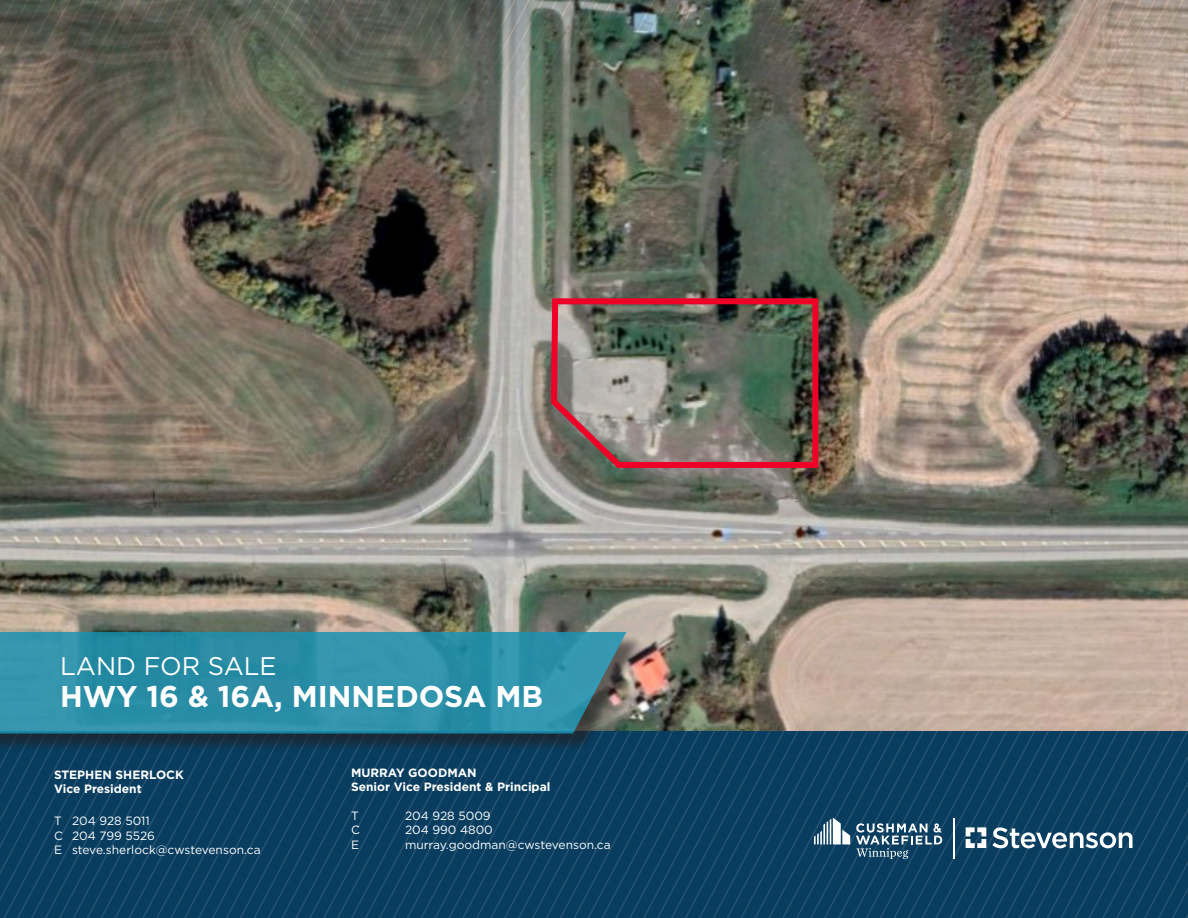
<style>
.page{position:relative;width:1188px;height:918px;background:#fff}
.page>*{position:absolute;margin:0;border:0;box-sizing:border-box;transform-origin:0 0}
.t1{font:700 30px "Gotham";color:#fff}
.t2{font:25.5px "Gotham";color:#fff}
.side_bar_bold_copy{font:12px/14.4px "Gotham";color:#fff}
.t3{font:700 12px "Gotham";color:#fff}
</style>
<div class="page">
<img style="left:0;top:183px;width:1188px;height:549px">
<svg style="left:0;top:732px;width:1188px;height:186px;background:#0b3f61"></svg>
<img style="left:0;top:0;width:1188px;height:183px">
<div style="left:0;top:634px;width:644px;height:118px;background:#231f20;opacity:.75"></div>
<svg style="left:0;top:632px;width:626px;height:102px;background:#2f8da5"></svg>
<svg style="left:814px;top:818px;width:36px;height:26px"></svg>
<svg style="left:856px;top:823px;width:86px;height:36px;background:#49708a"></svg>
<svg style="left:992px;top:827px;width:140px;height:21px"></svg>
<svg style="left:966px;top:827px;width:20px;height:21px"></svg>
<hr style="left:953px;top:818px;width:2px;height:41px;background:#fff">
<img style="left:548px;top:295px;width:273px;height:176px">
<p class="t2" style="left:60px;top:649px;width:218px">LAND FOR SALE</p>
<p class="t1" style="left:60px;top:677px;width:485px">HWY 16 &amp; 16A, MINNEDOSA MB</p>
<p class="t3" style="left:54px;top:766px;width:131px">STEPHEN SHERLOCK</p>
<p class="t3" style="left:54px;top:781px;width:89px">Vice President</p>
<p class="side_bar_bold_copy" style="left:54px;top:814px;width:208px">T 204 928 5011<br>C 204 799 5526<br>E steve.sherlock@cwstevenson.ca</p>
<p class="t3" style="left:351px;top:764px;width:127px">MURRAY GOODMAN</p>
<p class="t3" style="left:351px;top:779px;width:201px">Senior Vice President &amp; Principal</p>
<p class="side_bar_bold_copy" style="left:351px;top:808px;width:9px">T</p>
<p class="side_bar_bold_copy" style="left:405px;top:808px;width:87px">204 928 5009</p>
<p class="side_bar_bold_copy" style="left:351px;top:823px;width:10px">C</p>
<p class="side_bar_bold_copy" style="left:405px;top:823px;width:89px">204 990 4800</p>
<p class="side_bar_bold_copy" style="left:351px;top:837px;width:10px">E</p>
<p class="side_bar_bold_copy" style="left:405px;top:837px;width:207px">murray.goodman@cwstevenson.ca</p>
</div>
